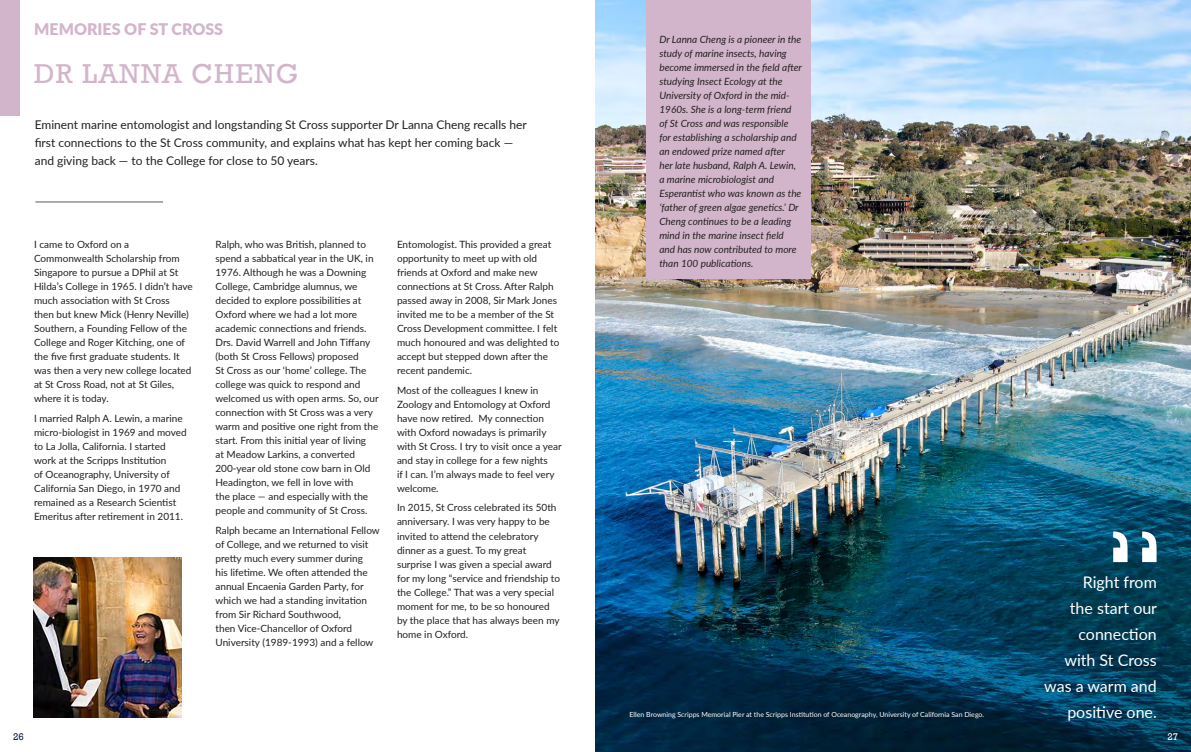
<style>
.page{position:relative;width:1191px;height:752px;background:#fff}
.page>*{position:absolute;margin:0;border:0;box-sizing:border-box;transform-origin:0 0}
.HEADER_Blue{font:28px "Rockwell";letter-spacing:.05em;color:#d3b5cb}
.Large_quote{font:16px/26px "Lato";color:#fff;text-align:right}
.Large_quote-2{font:900 16px "Lato";color:#d3b5cb}
.First_paragraph{font:12px/18px "Lato";color:#231f20}
.Body_Copy{font:10px/14px "Lato";color:#231f20}
.Body_Copy-2{font:italic 10px/14px "Lato";color:#231f20}
.t1{font:10px "Rockwell";color:#091e40}
.t2{font:10px "Rockwell";color:#fff}
.Infographic{font:7px "Lato";color:#fff}
</style>
<div class="page">
<img style="left:595px;top:0;width:596px;height:751px">
<div style="left:0;top:0;width:20px;height:115px;background:#d3b5cb"></div>
<hr style="left:35px;top:201px;width:128px;height:1px;background:#57585a">
<img style="left:33px;top:557px;width:148px;height:160px">
<div style="left:646px;top:0;width:165px;height:278px;background:#d3b5cb"></div>
<svg style="left:1113px;top:531px;width:43px;height:30px"></svg>
<p class="Large_quote-2" style="left:34px;top:17px;width:190px">MEMORIES OF ST CROSS</p>
<p class="HEADER_Blue" style="left:34px;top:57px;width:266px">DR LANNA CHENG</p>
<p class="First_paragraph" style="left:35px;top:115px;width:494px">Eminent marine entomologist and longstanding St Cross supporter Dr Lanna Cheng recalls her first connections to the St Cross community, and explains what has kept her coming back — and giving back — to the College for close to 50 years.</p>
<p class="Body_Copy" style="left:34px;top:237px;width:160px">I came to Oxford on a<br>Commonwealth Scholarship from<br>Singapore to pursue a DPhil at St<br>Hilda’s College in 1965. I didn’t have much association with St Cross<br>then but knew Mick (Henry Neville)<br>Southern, a Founding Fellow of the<br>College and Roger Kitching, one of the five first graduate students. It was then a very new college located at St Cross Road, not at St Giles, where it is today.</p>
<p class="Body_Copy" style="left:34px;top:410px;width:154px">I married Ralph A. Lewin, a marine micro-biologist in 1969 and moved to La Jolla, California. I started work at the Scripps Institution<br>of Oceanography, University of California San Diego, in 1970 and remained as a Research Scientist Emeritus after retirement in 2011.</p>
<p class="Body_Copy" style="left:215px;top:237px;width:165px">Ralph, who was British, planned to spend a sabbatical year in the UK, in 1976. Although he was a Downing College, Cambridge alumnus, we decided to explore possibilities at Oxford where we had a lot more academic connections and friends.<br>Drs. David Warrell and John Tiffany (both St Cross Fellows) proposed<br>St Cross as our ‘home’ college. The college was quick to respond and welcomed us with open arms. So, our connection with St Cross was a very warm and positive one right from the start. From this initial year of living<br>at Meadow Larkins, a converted 200-year old stone cow barn in Old Headington, we fell in love with<br>the place — and especially with the people and community of St Cross.</p>
<p class="Body_Copy" style="left:215px;top:522px;width:166px">Ralph became an International Fellow of College, and we returned to visit pretty much every summer during<br>his lifetime. We often attended the annual Encaenia Garden Party, for which we had a standing invitation from Sir Richard Southwood,<br>then Vice-Chancellor of Oxford University (1989-1993) and a fellow</p>
<p class="Body_Copy" style="left:397px;top:237px;width:164px">Entomologist. This provided a great opportunity to meet up with old friends at Oxford and make new connections at St Cross. After Ralph passed away in 2008, Sir Mark Jones invited me to be a member of the St<br>Cross Development committee. I felt much honoured and was delighted to accept but stepped down after the recent pandemic.</p>
<p class="Body_Copy" style="left:397px;top:382px;width:166px">Most of the colleagues I knew in<br>Zoology and Entomology at Oxford have now retired. My connection with Oxford nowadays is primarily with St Cross. I try to visit once a year and stay in college for a few nights<br>if I can. I’m always made to feel very welcome.</p>
<p class="Body_Copy" style="left:397px;top:500px;width:165px">In 2015, St Cross celebrated its 50th anniversary. I was very happy to be invited to attend the celebratory dinner as a guest. To my great surprise I was given a special award for my long “service and friendship to the College.” That was a very special moment for me, to be so honoured by the place that has always been my home in Oxford.</p>
<p class="Body_Copy-2" style="left:659px;top:32px;width:144px">Dr Lanna Cheng is a pioneer in the study of marine insects, having become immersed in the field after studying Insect Ecology at the<br>University of Oxford in the mid-<br>1960s. She is a long-term friend of St Cross and was responsible for establishing a scholarship and an endowed prize named after<br>her late husband, Ralph A. Lewin, a marine microbiologist and<br>Esperantist who was known as the ‘father of green algae genetics.’ Dr<br>Cheng continues to be a leading mind in the marine insect field and has now contributed to more than 100 publications.</p>
<p class="Infographic" style="left:629px;top:709px;width:356px">Ellen Browning Scripps Memorial Pier at the Scripps Institution of Oceanography, University of California San Diego.</p>
<p class="Large_quote" style="left:1044px;top:568px;width:114px">Right from<br>the start our connection with St Cross was a warm and positive one.</p>
<p class="t1" style="left:13px;top:730px;width:12px">26</p>
<p class="t2" style="left:1167px;top:730px;width:12px">27</p>
</div>
